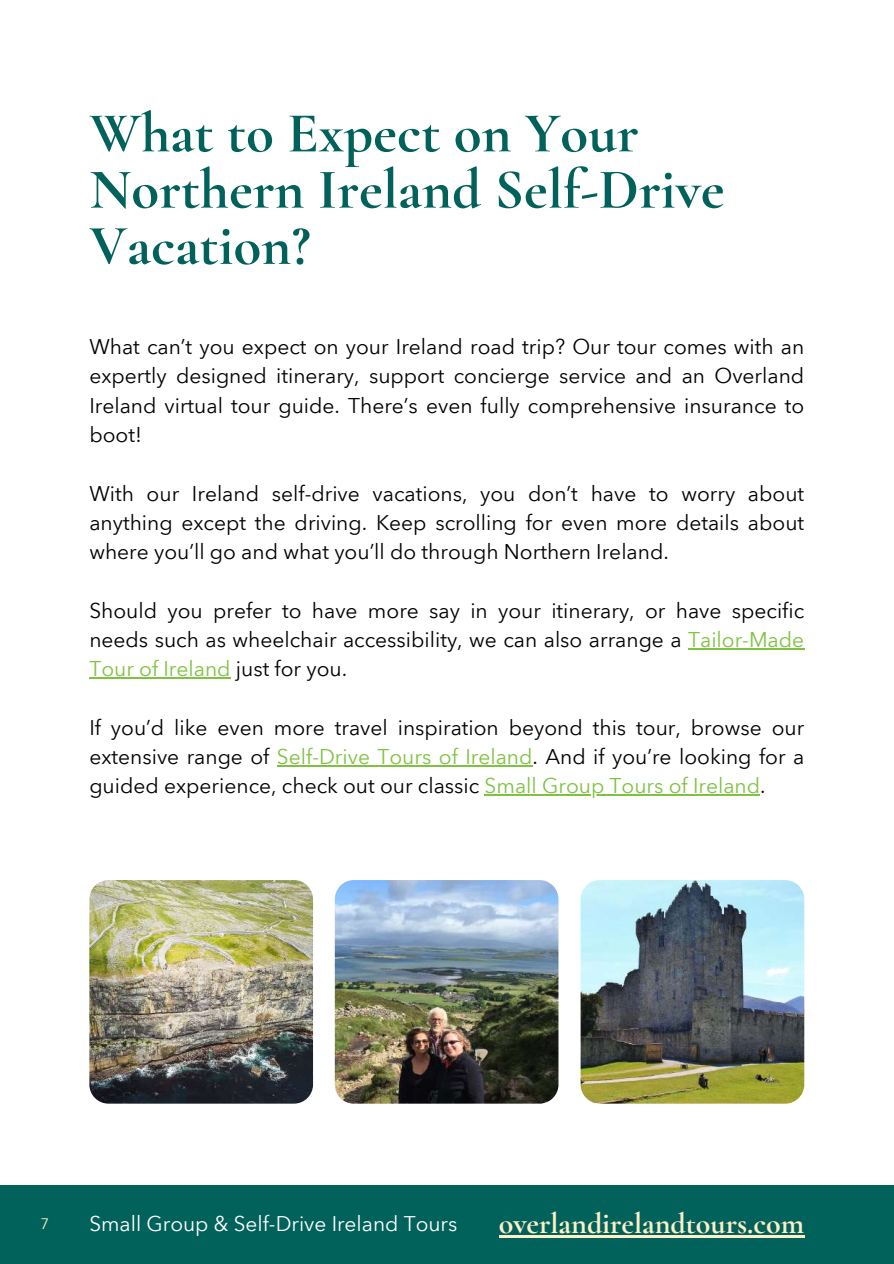
<style>
.page{position:relative;width:894px;height:1264px;background:#fff}
.page>*{position:absolute;margin:0;border:0;box-sizing:border-box;transform-origin:0 0}
.t1{font:700 57px/56.2px "Cormorant Garamond";color:#00625b}
.t2{font:700 30px "Cormorant Garamond";color:#ffeec6}
.t3{font:21px/29.2px "Avenir Next Arabic";color:#000;text-align:justify}
.t4{font:20.85px "Avenir Next Arabic";color:#fff}
.t5{font:15px "Avenir Next Arabic";color:#ffeec6}
.s1{color:#7fc241}
</style>
<div class="page">
<hr style="left:688px;top:648px;width:116px;height:1px;background:#7fc241">
<hr style="left:89px;top:677px;width:141px;height:1px;background:#7fc241">
<hr style="left:277px;top:765px;width:255px;height:1px;background:#7fc241">
<hr style="left:484px;top:794px;width:276px;height:1px;background:#7fc241">
<div style="left:0;top:1184px;width:893px;height:79px;background:#00625b"></div>
<img style="left:89px;top:880px;width:224px;height:223px;border-radius:19px">
<img style="left:335px;top:880px;width:223px;height:223px;border-radius:19px">
<img style="left:580px;top:880px;width:224px;height:223px;border-radius:19px">
<hr style="left:498px;top:1235px;width:306px;height:2px;background:#ffeec6">
<h1 class="t1" style="left:89px;top:105px;width:636px">What to Expect on Your<br>Northern Ireland Self-Drive<br>Vacation?</h1>
<p class="t3" style="left:89px;top:332px;width:716px">What can’t you expect on your Ireland road trip? Our tour comes with an expertly designed itinerary, support concierge service and an Overland Ireland virtual tour guide. There’s even fully comprehensive insurance to boot!</p>
<p class="t3" style="left:89px;top:478px;width:716px">With our Ireland self-drive vacations, you don’t have to worry about anything except the driving. Keep scrolling for even more details about where you’ll go and what you’ll do through Northern Ireland.</p>
<p class="t3" style="left:89px;top:595px;width:716px">Should you prefer to have more say in your itinerary, or have specific needs such as wheelchair accessibility, we can also arrange a <span class="s1">Tailor-Made Tour of Ireland</span> just for you.</p>
<p class="t3" style="left:89px;top:712px;width:716px">If you’d like even more travel inspiration beyond this tour, browse our extensive range of <span class="s1">Self-Drive Tours of Ireland</span>. And if you’re looking for a guided experience, check out our classic <span class="s1">Small Group Tours of Ireland</span>.</p>
<p class="t5" style="left:40px;top:1214px;width:10px">7</p>
<p class="t4" style="left:89px;top:1211px;width:369px">Small Group &amp; Self-Drive Ireland Tours</p>
<h2 class="t2" style="left:498px;top:1205px;width:307px">overlandirelandtours.com</h2>
</div>
